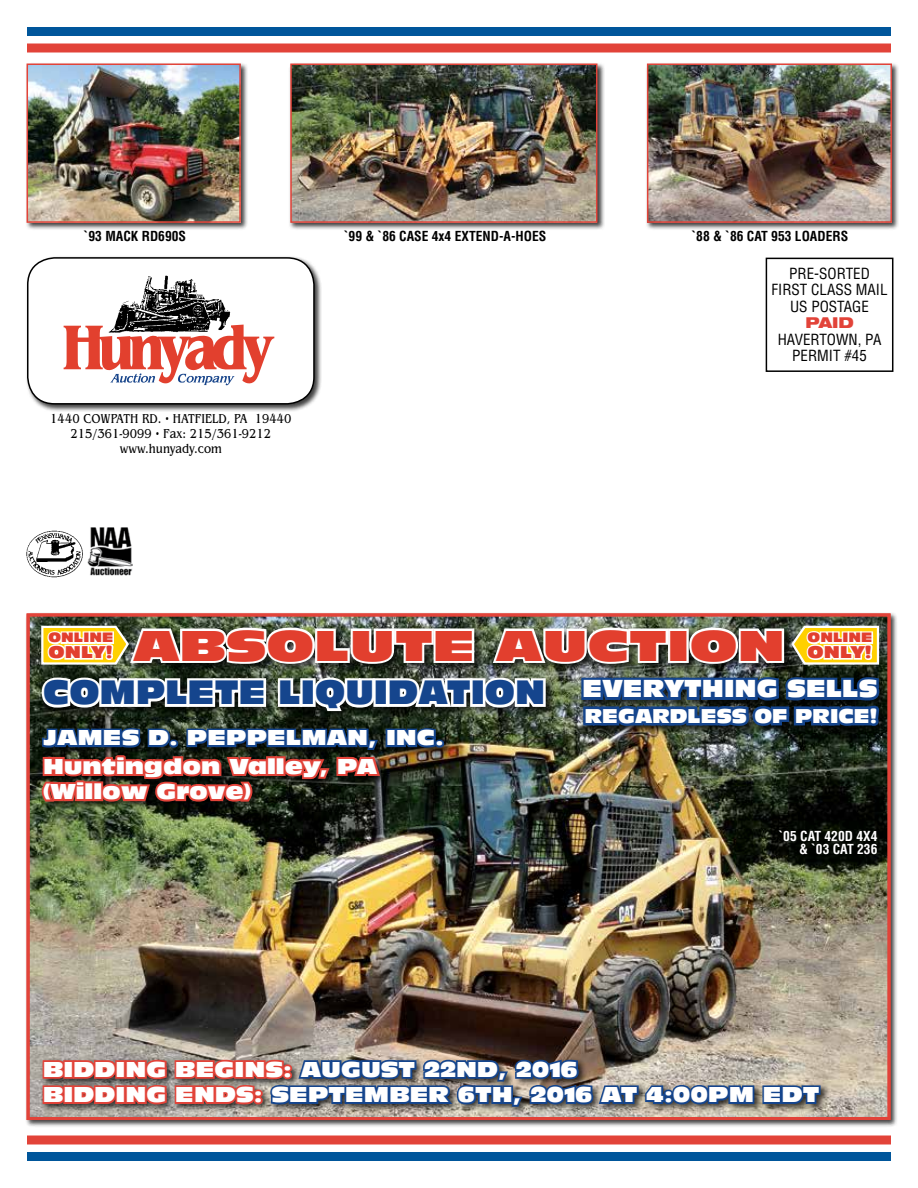
<style>
.page{position:relative;width:918px;height:1188px;background:#fff}
.page>*{position:absolute;margin:0;border:0;box-sizing:border-box;transform-origin:0 0}
.t1{font:42px "Antique Olive Std Nord";color:#e23f2e;scale:1.07 1}
.t2{font:33px "Antique Olive Std Nord";color:#15458d;scale:.86 1}
.t3{font:21px/25.2px "Antique Olive Std Nord";color:#fff;scale:.94 1}
.t4{font:19.5px "Antique Olive Std Nord";color:#fff;scale:.86 1}
.t5{font:16.65px "Antique Olive Std Nord";color:#e23f2e;scale:.92 1}
.t6{font:condensed 15px/16.5px "Helvetica LT Std";color:#000;text-align:center}
.t7{font:900 expanded 15px "Helvetica Neue LT Std";color:#e24339}
.t8{font:13.5px/15px "Benguiat Std";color:#000;text-align:center;scale:.85 1}
.t9{font:700 condensed 13.5px "Helvetica LT Std";color:#000}
.t10{font:700 condensed 13.5px/13.5px "Helvetica LT Std";color:#fff;text-align:right}
.t11{font:13.2px "Antique Olive Std Nord";color:#e23f2e;scale:.9 1}
</style>
<div class="page">
<div style="left:25px;top:612px;width:873px;height:515px;background:#000;opacity:.75"></div>
<img style="left:31px;top:617px;width:856px;height:499px">
<div style="left:27px;top:27px;width:864px;height:9px;background:#00569b"></div>
<div style="left:27px;top:44px;width:864px;height:8px;background:#e24339"></div>
<div style="left:27px;top:1152px;width:864px;height:9px;background:#00569b"></div>
<div style="left:27px;top:1136px;width:864px;height:8px;background:#e24339"></div>
<div style="left:645px;top:62px;width:255px;height:168px;background:#000;opacity:.75"></div>
<img style="left:650px;top:67px;width:239px;height:153px">
<div style="left:647px;top:64px;width:245px;height:159px;border:2px solid #e24339"></div>
<div style="left:25px;top:62px;width:223px;height:168px;background:#000;opacity:.75"></div>
<img style="left:30px;top:67px;width:208px;height:153px">
<div style="left:27px;top:64px;width:214px;height:159px;border:2px solid #e24339"></div>
<div style="left:289px;top:62px;width:316px;height:168px;background:#000;opacity:.75"></div>
<img style="left:293px;top:67px;width:301px;height:153px">
<div style="left:290px;top:64px;width:307px;height:159px;border:2px solid #e24339"></div>
<div style="left:766px;top:258px;width:127px;height:114px;border:2px solid #000"></div>
<img style="left:87px;top:527px;width:45px;height:49px">
<img style="left:26px;top:531px;width:57px;height:46px">
<div style="left:579px;top:674px;width:310px;height:61px;background:#000;opacity:.75"></div>
<img style="left:41px;top:1038px;width:781px;height:84px">
<div style="left:25px;top:255px;width:297px;height:157px;background:#000;opacity:.75"></div>
<div style="left:28px;top:258px;width:286px;height:146px;background:#fff;border-radius:27px"></div>
<div style="left:27px;top:257px;width:288px;height:148px;border:2px solid #000;border-radius:27px"></div>
<svg style="left:64px;top:325px;width:210px;height:60px"></svg>
<img style="left:107px;top:275px;width:124px;height:59px">
<img style="left:39px;top:612px;width:843px;height:225px">
<p class="t9" style="left:84px;top:228px;width:104px">`93 MACK RD690S</p>
<p class="t9" style="left:344px;top:228px;width:204px">`99 &amp; `86 CASE 4x4 EXTEND-A-HOES</p>
<p class="t9" style="left:692px;top:228px;width:158px">`88 &amp; `86 CAT 953 LOADERS</p>
<p class="t8" style="left:50px;top:411px;width:285px">1440 COWPATH RD. • HATFIELD, PA 19440<br>215/361-9099 • Fax: 215/361-9212 www.hunyady.com</p>
<p class="t6" style="left:772px;top:265px;width:117px">PRE-SORTED<br>FIRST CLASS MAIL<br>US POSTAGE</p>
<p class="t7" style="left:805px;top:313px;width:50px">PAID</p>
<p class="t6" style="left:778px;top:331px;width:105px">HAVERTOWN, PA<br>PERMIT #45</p>
<p class="t11" style="left:49px;top:629px;width:74px">ONLINE</p>
<p class="t5" style="left:49px;top:642px;width:71px">ONLY!</p>
<h1 class="t1" style="left:133px;top:619px;width:611px">ABSOLUTE AUCTION</h1>
<p class="t11" style="left:808px;top:629px;width:74px">ONLINE</p>
<p class="t5" style="left:808px;top:642px;width:71px">ONLY!</p>
<h2 class="t2" style="left:43px;top:672px;width:972px">COMPLETE LIQUIDATION <sup>EVERYTHING</sup> <sup>SELLS</sup></h2>
<p class="t4" style="left:585px;top:704px;width:342px">REGARDLESS OF PRICE!</p>
<p class="t3" style="left:43px;top:725px;width:428px">JAMES D. PEPPELMAN, INC.</p>
<p class="t3" style="left:43px;top:754px;width:357px">Huntingdon Valley, PA (Willow Grove)</p>
<p class="t10" style="left:779px;top:829px;width:100px">`05 CAT 420D 4X4 &amp; `03 CAT 236</p>
<p class="t3" style="left:43px;top:1057px;width:827px">BIDDING BEGINS: AUGUST 22ND, 2016<br>BIDDING ENDS: SEPTEMBER 6TH, 2016 AT 4:00PM EDT</p>
</div>
